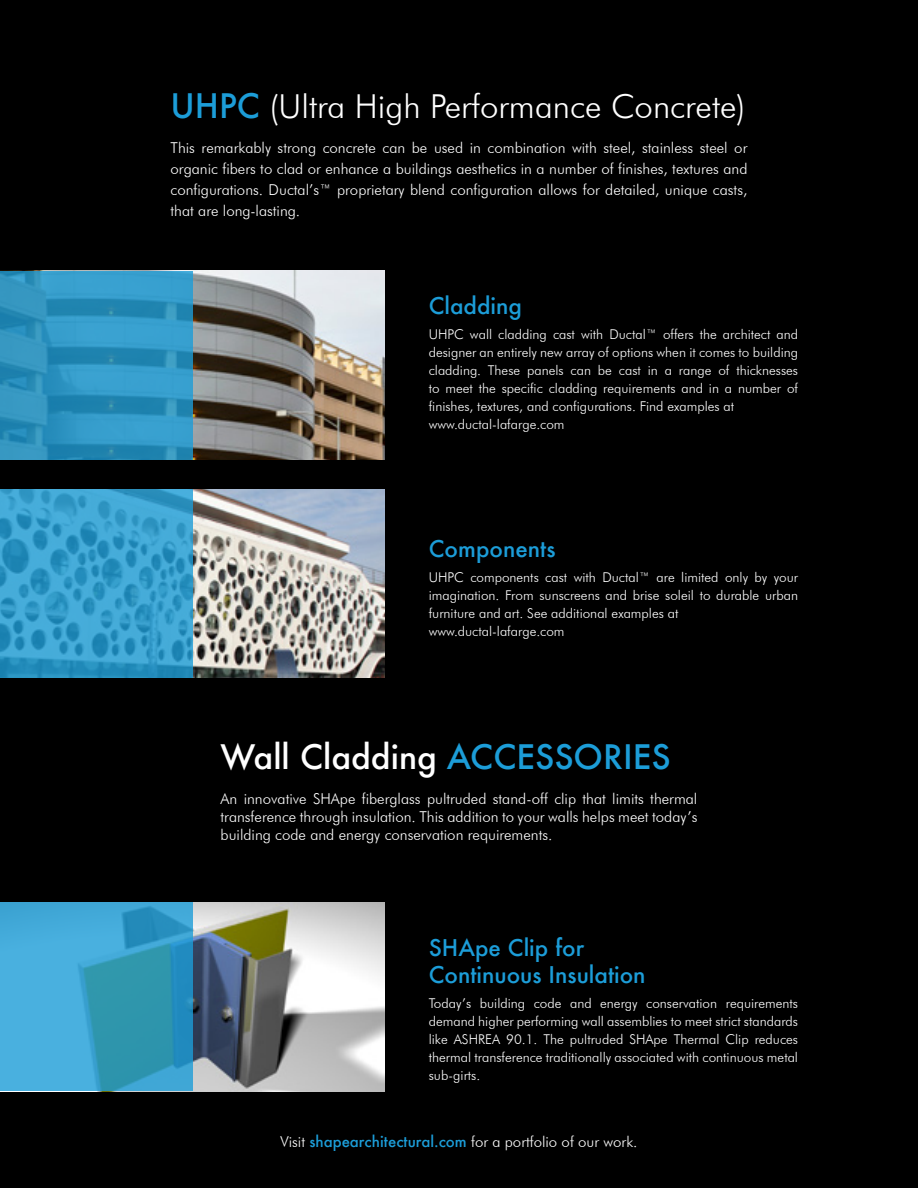
<style>
.page{position:relative;width:918px;height:1188px;background:#fff}
.page>*{position:absolute;margin:0;border:0;box-sizing:border-box;transform-origin:0 0}
.t1{font:300 33px "Futura BT";color:#fff}
.t2{font:500 33px "Futura";color:#fff}
.t3{font:500 22.5px/27px "Futura";color:#1c9dd8}
.t4{font:300 15px/21px "Futura BT";color:#fff;text-align:justify}
.t5{font:300 13.5px/18px "Futura BT";color:#fff}
.s1{font-family:"Futura";font-weight:500;color:#1c9dd8}
.s2{color:#1c9dd8}
</style>
<div class="page">
<div style="left:1px;top:0;width:917px;height:1188px;background:#000"></div>
<img style="left:192px;top:489px;width:192px;height:189px">
<img style="left:192px;top:902px;width:192px;height:189px">
<img style="left:192px;top:271px;width:192px;height:189px">
<svg style="left:0;top:271px;width:192px;height:189px;background:#2e94c1"></svg>
<svg style="left:0;top:902px;width:192px;height:189px;background:#3ba2cb"></svg>
<svg style="left:0;top:489px;width:192px;height:189px;background:#359cca"></svg>
<h1 class="t1" style="left:171px;top:86px;width:577px"><span class="s1">UHPC</span> (Ultra High Performance Concrete)</h1>
<p class="t4" style="left:171px;top:137px;width:578px">This remarkably strong concrete can be used in combination with steel, stainless steel or organic fibers to clad or enhance a buildings aesthetics in a number of finishes, textures and configurations. Ductal’s™ proprietary blend configuration allows for detailed, unique casts, that are long-lasting.</p>
<h2 class="t3" style="left:429px;top:291px;width:95px">Cladding</h2>
<p class="t5" style="left:429px;top:325px;width:371px">UHPC wall cladding cast with Ductal™ offers the architect and designer an entirely new array of options when it comes to building cladding. These panels can be cast in a range of thicknesses to meet the specific cladding requirements and in a number of finishes, textures, and configurations. Find examples at www.ductal-lafarge.com</p>
<h2 class="t3" style="left:429px;top:534px;width:128px">Components</h2>
<p class="t5" style="left:429px;top:568px;width:371px">UHPC components cast with Ductal™ are limited only by your imagination. From sunscreens and brise soleil to durable urban furniture and art. See additional examples at www.ductal-lafarge.com</p>
<h1 class="t2" style="left:221px;top:734px;width:452px">Wall Cladding <span class="s2">ACCESSORIES</span></h1>
<p class="t4" style="left:221px;top:789px;width:478px;line-height:18px">An innovative SHApe fiberglass pultruded stand-off clip that limits thermal transference through insulation. This addition to your walls helps meet today’s building code and energy conservation requirements.</p>
<h2 class="t3" style="left:429px;top:933px;width:218px">SHApe Clip for<br>Continuous Insulation</h2>
<p class="t5" style="left:429px;top:994px;width:371px;text-align:justify">Today’s building code and energy conservation requirements demand higher performing wall assemblies to meet strict standards like ASHREA 90.1. The pultruded SHApe Thermal Clip reduces thermal transference traditionally associated with continuous metal sub-girts.</p>
<p class="t4" style="left:280px;top:1131px;width:359px">Visit <span class="s1">shapearchitectural.com</span> for a portfolio of our work.</p>
</div>
